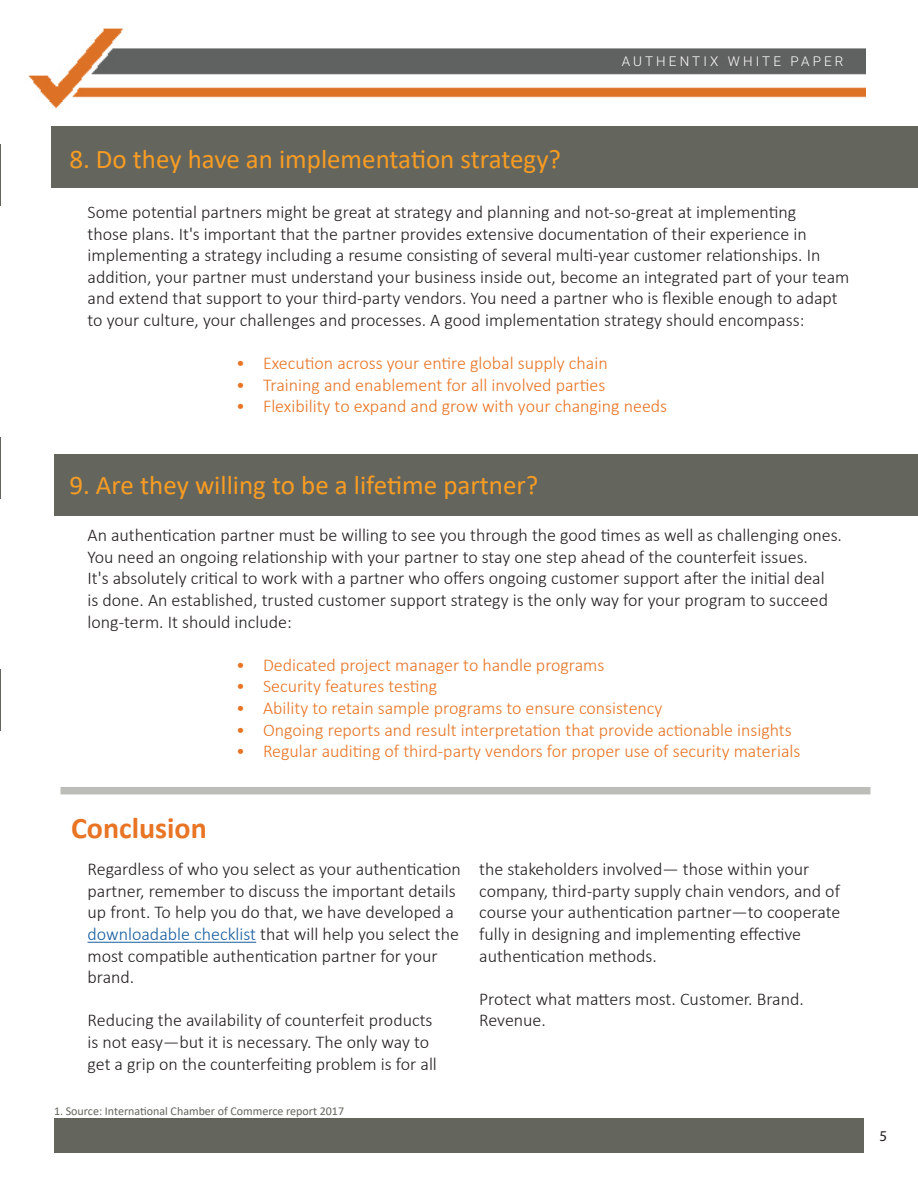
<style>
.page{position:relative;width:918px;height:1188px;background:#fff}
.page>*{position:absolute;margin:0;border:0;box-sizing:border-box;transform-origin:0 0}
.t1{font:700 30px "Calibri";color:#e87424}
.t2{font:27px "Calibri";color:#f89c23}
.t3{font:300 18px/21.6px "Calibri";color:#231f20}
.t4{font:300 18px "Calibri";color:#e87424}
.t5{font:15px "Myriad Pro";color:#231f20}
.t6{font:300 13.5px "Roboto";letter-spacing:.23em;color:#fff}
.t7{font:12px "Calibri";color:#64665d}
.s1{color:#175d9e}
</style>
<div class="page">
<div style="left:54px;top:1118px;width:810px;height:35px;background:#64665d"></div>
<img style="left:28px;top:28px;width:837px;height:160px">
<div style="left:54px;top:454px;width:864px;height:62px;background:#64665d"></div>
<div style="left:52px;top:127px;width:866px;height:61px;background:#64665d"></div>
<hr style="left:0;top:669px;width:1px;height:61px;background:#64665d">
<hr style="left:0;top:438px;width:1px;height:61px;background:#64665d">
<hr style="left:0;top:145px;width:1px;height:61px;background:#64665d">
<div style="left:60px;top:787px;width:810px;height:7px;background:#bcbdb9"></div>
<hr style="left:88px;top:942px;width:168px;height:1px;background:#175d9e">
<p class="t6" style="left:622px;top:51px;width:223px">AUTHENTIX WHITE PAPER</p>
<h2 class="t2" style="left:69px;top:141px;width:493px">8. Do they have an implementation strategy?</h2>
<p class="t3" style="left:88px;top:201px;width:763px">Some potential partners might be great at strategy and planning and not-so-great at implementing<br>those plans. It's important that the partner provides extensive documentation of their experience in implementing a strategy including a resume consisting of several multi-year customer relationships. In addition, your partner must understand your business inside out, become an integrated part of your team and extend that support to your third-party vendors. You need a partner who is flexible enough to adapt to your culture, your challenges and processes. A good implementation strategy should encompass:</p>
<p class="t4" style="left:236px;top:352px;width:373px">• Execution across your entire global supply chain</p>
<p class="t4" style="left:236px;top:374px;width:371px">• Training and enablement for all involved parties</p>
<p class="t4" style="left:236px;top:395px;width:433px">• Flexibility to expand and grow with your changing needs</p>
<h2 class="t2" style="left:69px;top:467px;width:471px">9. Are they willing to be a lifetime partner?</h2>
<p class="t3" style="left:88px;top:524px;width:756px">An authentication partner must be willing to see you through the good times as well as challenging ones.<br>You need an ongoing relationship with your partner to stay one step ahead of the counterfeit issues.<br>It's absolutely critical to work with a partner who offers ongoing customer support after the initial deal<br>is done. An established, trusted customer support strategy is the only way for your program to succeed long-term. It should include:</p>
<p class="t4" style="left:236px;top:654px;width:370px">• Dedicated project manager to handle programs</p>
<p class="t4" style="left:236px;top:675px;width:203px">• Security features testing</p>
<p class="t4" style="left:236px;top:697px;width:428px">• Ability to retain sample programs to ensure consistency</p>
<p class="t4" style="left:236px;top:718px;width:557px">• Ongoing reports and result interpretation that provide actionable insights</p>
<p class="t4" style="left:236px;top:740px;width:566px">• Regular auditing of third-party vendors for proper use of security materials</p>
<h1 class="t1" style="left:71px;top:807px;width:137px">Conclusion</h1>
<p class="t3" style="left:88px;top:858px;width:375px">Regardless of who you select as your authentication partner, remember to discuss the important details up front. To help you do that, we have developed a <span class="s1">downloadable checklist</span> that will help you select the most compatible authentication partner for your brand.</p>
<p class="t3" style="left:88px;top:1009px;width:351px">Reducing the availability of counterfeit products is not easy—but it is necessary. The only way to get a grip on the counterfeiting problem is for all</p>
<p class="t7" style="left:54px;top:1103px;width:292px">1. Source: International Chamber of Commerce report 2017</p>
<p class="t3" style="left:479px;top:858px;width:363px">the stakeholders involved— those within your company, third-party supply chain vendors, and of course your authentication partner—to cooperate fully in designing and implementing effective authentication methods.</p>
<p class="t3" style="left:479px;top:988px;width:326px">Protect what matters most. Customer. Brand.<br>Revenue.</p>
<p class="t5" style="left:880px;top:1127px;width:9px">5</p>
</div>
